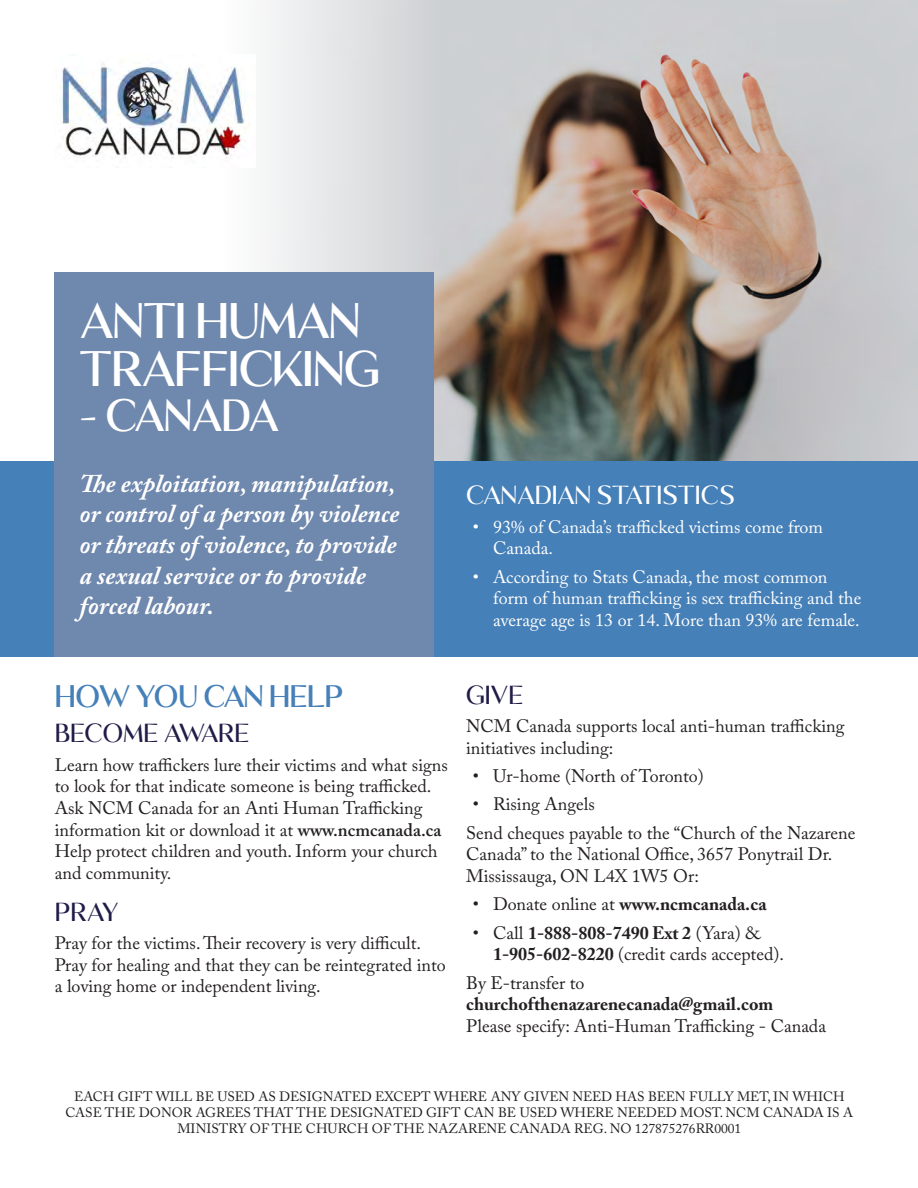
<style>
.page{position:relative;width:918px;height:1188px;background:#fff}
.page>*{position:absolute;margin:0;border:0;box-sizing:border-box;transform-origin:0 0}
.Heading{font:31.5px/48px "Kalista Serif";color:#fff}
.Heading-2{font:28.5px "Kalista Serif";color:#fff}
.quote{font:italic 700 25.5px/30.6px "Adobe Caslon Pro";color:#fff}
.t1{font:19.65px "Kalista Serif";color:#4680b8}
.t2{font:18px/21.6px "Adobe Caslon Pro";color:#231f20}
.t3{font:18px/21.6px "Adobe Caslon Pro";color:#fff}
.t4{font:700 18px "Adobe Caslon Pro";color:#231f20}
.t5{font:300 16.5px "Kalista Serif";color:#fff}
.t6{font:300 16.5px "Kalista Serif";letter-spacing:-.03em;color:#201c48}
.t7{font:300 16.5px "Kalista Serif";color:#201c48}
.t8{font:13.5px/16.2px "Adobe Caslon Pro";color:#231f20;text-align:center}
.s1{font-weight:600}
.s2{font-weight:400}
.s3{font-weight:700}
</style>
<div class="page">
<img style="left:494px;top:0;width:424px;height:461px">
<svg style="left:54px;top:0;width:440px;height:461px"></svg>
<div style="left:0;top:461px;width:918px;height:196px;background:#4680b8"></div>
<div style="left:55px;top:272px;width:379px;height:385px;background:#6f88ad"></div>
<img style="left:55px;top:54px;width:200px;height:114px">
<p class="Heading" style="left:80px;top:304px;width:301px">ANTI HUMAN<br>TRAFFICKING</p>
<p class="Heading-2" style="left:80px;top:405px;width:200px">- CANADA</p>
<p class="quote" style="left:80px;top:468px;width:321px">The exploitation, manipulation, or control of a person by violence or threats of violence, to provide a sexual service or to provide forced labour.</p>
<p class="t5" style="left:466px;top:489px;width:270px">CANADIAN STATISTICS</p>
<p class="t3" style="left:493px;top:516px;width:331px;text-indent:-20px">• 93% of Canada’s trafficked victims come from<br>Canada.</p>
<p class="t3" style="left:493px;top:566px;width:370px;text-indent:-20px">• According to Stats Canada, the most common form of human trafficking is sex trafficking and the average age is 13 or 14. More than 93% are female.</p>
<p class="t1" style="left:55px;top:689px;width:290px">HOW YOU CAN HELP</p>
<p class="t6" style="left:55px;top:727px;width:197px">BECOME AWARE</p>
<p class="t2" style="left:55px;top:754px;width:395px">Learn how traffickers lure their victims and what signs to look for that indicate someone is being trafficked.<br>Ask NCM Canada for an Anti Human Trafficking information kit or download it at <span class="s1">www.ncmcanada.ca </span>Help protect children and youth. Inform your church and community.</p>
<p class="t7" style="left:55px;top:905px;width:66px">PRAY</p>
<p class="t2" style="left:55px;top:932px;width:393px">Pray for the victims. Their recovery is very difficult.<br>Pray for healing and that they can be reintegrated into a loving home or independent living.</p>
<p class="t7" style="left:466px;top:688px;width:59px">GIVE</p>
<p class="t2" style="left:466px;top:715px;width:380px">NCM Canada supports local anti-human trafficking initiatives including:</p>
<p class="t2" style="left:473px;top:765px;width:232px">• Ur-home (North of Toronto)</p>
<p class="t2" style="left:473px;top:793px;width:123px">• Rising Angels</p>
<p class="t2" style="left:466px;top:822px;width:391px">Send cheques payable to the “Church of the Nazarene<br>Canada” to the National Office, 3657 Ponytrail Dr.<br>Mississauga, ON L4X 1W5 Or:</p>
<p class="t4" style="left:473px;top:894px;width:295px"><span class="s2">• Donate online at</span> www.ncmcanada.ca</p>
<p class="t2" style="left:493px;top:922px;width:292px;text-indent:-20px">• Call <span class="s3">1-888-808-7490 Ext 2</span> (Yara) &amp;<br><span class="s3">1-905-602-8220</span> (credit cards accepted).</p>
<p class="t2" style="left:466px;top:972px;width:361px">By E-transfer to <span class="s3">churchofthenazarenecanada@gmail.com<br></span>Please specify: Anti-Human Trafficking - Canada</p>
<p class="t8" style="left:66px;top:1088px;width:789px">EACH GIFT WILL BE USED AS DESIGNATED EXCEPT WHERE ANY GIVEN NEED HAS BEEN FULLY MET, IN WHICH<br>CASE THE DONOR AGREES THAT THE DESIGNATED GIFT CAN BE USED WHERE NEEDED MOST. NCM CANADA IS A<br>MINISTRY OF THE CHURCH OF THE NAZARENE CANADA REG. NO 127875276RR0001</p>
</div>
